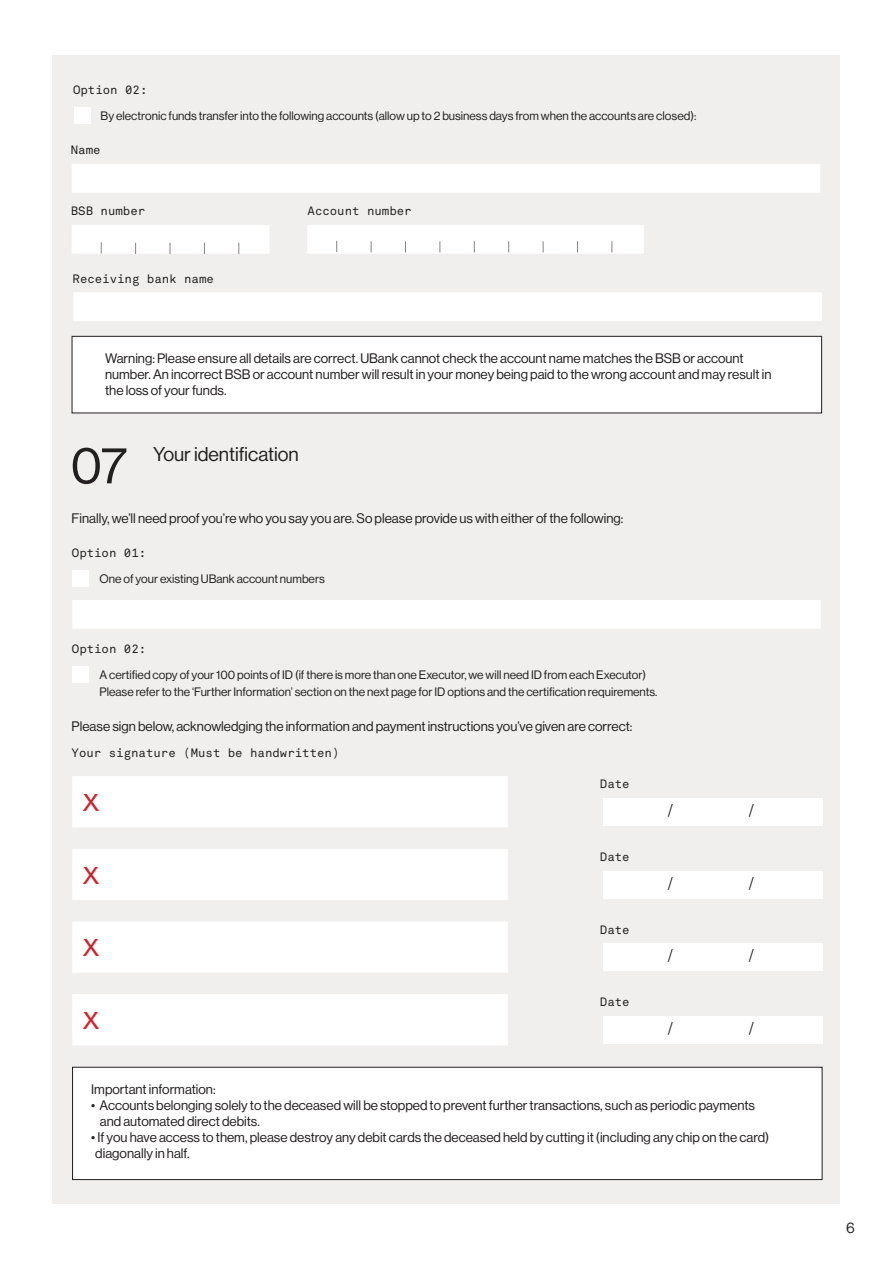
<style>
.page{position:relative;width:893px;height:1263px;background:#fff}
.page>*{position:absolute;margin:0;border:0;box-sizing:border-box;transform-origin:0 0}
.t1{font:51px "N Haas Grotesk DS Pro 55 Rg";color:#231f20}
.t2{font:33px "N Haas Grotesk DS Pro 55 Rg";color:#d1232a}
.t3{font:19.5px "N Haas Grotesk DS Pro 55 Rg";color:#231f20}
.t4{font:18px "Minion Pro";color:#231f20}
.t5{font:15px "N Haas Grotesk DS Pro 55 Rg";color:#231f20}
.t6{font:13.5px/16.2px "N Haas Grotesk DS Pro 55 Rg";color:#231f20}
.t7{font:12px "N Haas Grotesk DS Pro 55 Rg";color:#231f20}
.t8{font:12px "Akkurat Mono";color:#231f20}
</style>
<div class="page">
<div style="left:53px;top:55px;width:787px;height:1148px;background:#f0efee"></div>
<div style="left:72px;top:570px;width:17px;height:17px;background:#fff"></div>
<div style="left:72px;top:666px;width:17px;height:17px;background:#fff"></div>
<div style="left:72px;top:600px;width:749px;height:29px;background:#fff"></div>
<div style="left:72px;top:776px;width:436px;height:51px;background:#fff"></div>
<div style="left:72px;top:849px;width:436px;height:51px;background:#fff"></div>
<div style="left:72px;top:922px;width:436px;height:51px;background:#fff"></div>
<div style="left:72px;top:994px;width:436px;height:51px;background:#fff"></div>
<div style="left:73px;top:1067px;width:749px;height:112px;background:#fff"></div>
<div style="left:72px;top:1067px;width:750px;height:113px;border:1px solid #231f20"></div>
<div style="left:603px;top:798px;width:219px;height:28px;background:#fff"></div>
<div style="left:603px;top:871px;width:219px;height:27px;background:#fff"></div>
<div style="left:603px;top:943px;width:219px;height:28px;background:#fff"></div>
<div style="left:603px;top:1016px;width:219px;height:28px;background:#fff"></div>
<div style="left:72px;top:336px;width:750px;height:77px;background:#fff"></div>
<div style="left:72px;top:336px;width:750px;height:77px;border:1px solid #231f20"></div>
<div style="left:74px;top:292px;width:748px;height:29px;background:#fff"></div>
<div style="left:72px;top:164px;width:748px;height:28px;background:#fff"></div>
<div style="left:72px;top:225px;width:197px;height:29px;background:#fff"></div>
<div style="left:307px;top:225px;width:337px;height:29px;background:#fff"></div>
<svg style="left:101px;top:242px;width:1px;height:12px"></svg>
<div style="left:74px;top:107px;width:17px;height:17px;background:#fff"></div>
<p class="t8" style="left:73px;top:82px;width:76px">Option 02:</p>
<p class="t7" style="left:101px;top:109px;width:597px">By electronic funds transfer into the following accounts (allow up to 2 business days from when the accounts are closed):</p>
<p class="t8" style="left:71px;top:143px;width:31px">Name</p>
<p class="t8" style="left:71px;top:204px;width:76px">BSB number</p>
<p class="t8" style="left:308px;top:204px;width:106px">Account number</p>
<p class="t8" style="left:73px;top:271px;width:143px">Receiving bank name</p>
<p class="t6" style="left:105px;top:350px;width:668px">Warning: Please ensure all details are correct. UBank cannot check the account name matches the BSB or account number. An incorrect BSB or account number will result in your money being paid to the wrong account and may result in the loss of your funds.</p>
<p class="t3" style="left:153px;top:443px;width:147px">Your identification</p>
<p class="t1" style="left:70px;top:437px;width:58px">07</p>
<p class="t6" style="left:72px;top:510px;width:553px">Finally, we’ll need proof you’re who you say you are. So please provide us with either of the following:</p>
<p class="t8" style="left:72px;top:546px;width:76px">Option 01:</p>
<p class="t7" style="left:99px;top:572px;width:227px">One of your existing UBank account numbers</p>
<p class="t8" style="left:72px;top:642px;width:76px">Option 02:</p>
<p class="t7" style="left:99px;top:668px;width:548px">A certified copy of your 100 points of ID (if there is more than one Executor, we will need ID from each Executor)</p>
<p class="t7" style="left:99px;top:685px;width:559px">Please refer to the ‘Further Information’ section on the next page for ID options and the certification requirements.</p>
<p class="t6" style="left:72px;top:718px;width:562px">Please sign below, acknowledging the information and payment instructions you’ve given are correct:</p>
<p class="t8" style="left:72px;top:746px;width:269px">Your signature (Must be handwritten)</p>
<p class="t2" style="left:83px;top:781px;width:18px">x</p>
<p class="t2" style="left:83px;top:853px;width:18px">x</p>
<p class="t2" style="left:83px;top:926px;width:18px">x</p>
<p class="t2" style="left:83px;top:999px;width:18px">x</p>
<p class="t8" style="left:600px;top:777px;width:31px">Date</p>
<p class="t8" style="left:600px;top:850px;width:31px">Date</p>
<p class="t8" style="left:600px;top:922px;width:31px">Date</p>
<p class="t8" style="left:600px;top:995px;width:31px">Date</p>
<p class="t4" style="left:667px;top:798px;width:7px">/</p>
<p class="t4" style="left:667px;top:871px;width:7px">/</p>
<p class="t4" style="left:667px;top:943px;width:7px">/</p>
<p class="t4" style="left:667px;top:1016px;width:7px">/</p>
<p class="t4" style="left:748px;top:798px;width:7px">/</p>
<p class="t4" style="left:748px;top:871px;width:7px">/</p>
<p class="t4" style="left:748px;top:943px;width:7px">/</p>
<p class="t4" style="left:748px;top:1016px;width:7px">/</p>
<p class="t6" style="left:91px;top:1081px;width:126px">Important information:</p>
<p class="t6" style="left:91px;top:1097px;width:665px">• Accounts belonging solely to the deceased will be stopped to prevent further transactions, such as periodic payments</p>
<p class="t6" style="left:100px;top:1113px;width:162px">and automated direct debits.</p>
<p class="t6" style="left:95px;top:1129px;width:675px;text-indent:-4px">• If you have access to them, please destroy any debit cards the deceased held by cutting it (including any chip on the card) diagonally in half.</p>
<p class="t5" style="left:846px;top:1219px;width:10px">6</p>
</div>
